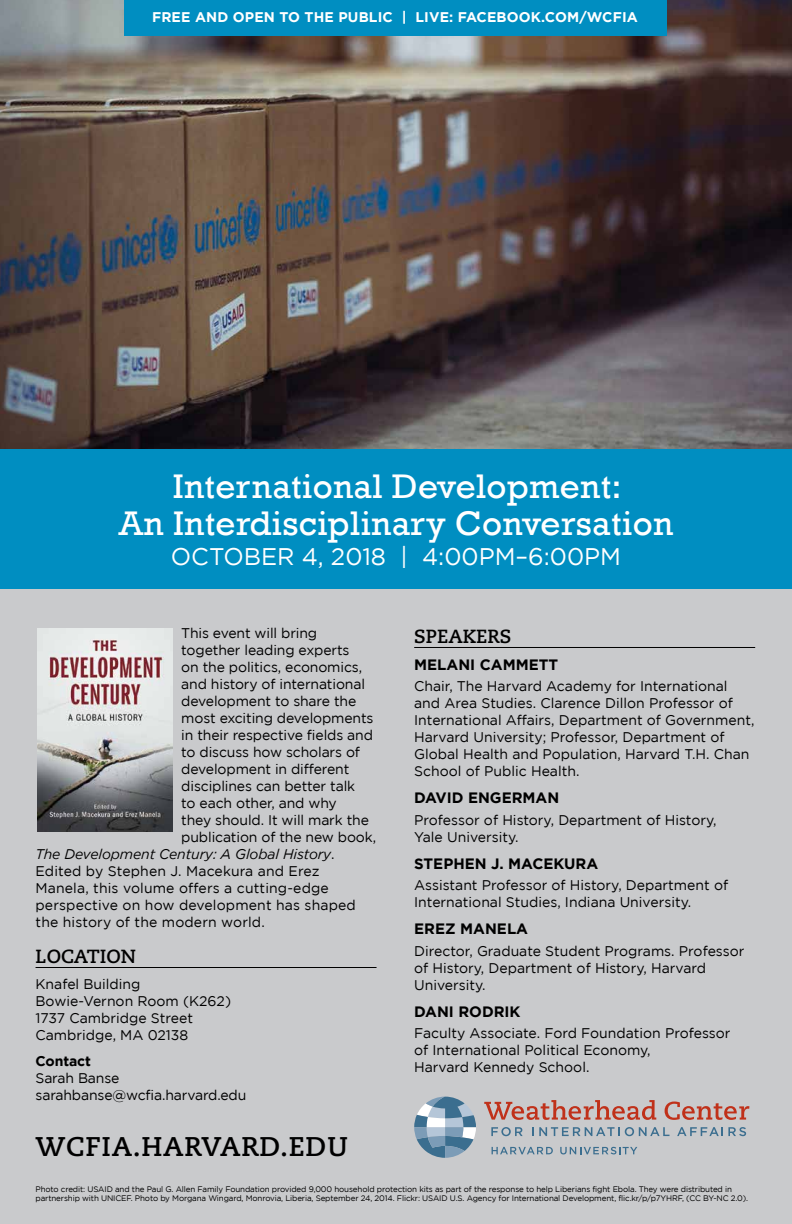
<style>
.page{position:relative;width:792px;height:1224px;background:#fff}
.page>*{position:absolute;margin:0;border:0;box-sizing:border-box;transform-origin:0 0}
.t1{font:35px/37px "Rockwell";letter-spacing:.01em;color:#fff;text-align:center}
.t2{font:700 27px "Caecilia LT Std";letter-spacing:.025em;color:#000}
.t3{font:24px "Gotham";color:#fff}
.t4{font:700 19px "Caecilia LT Std";color:#000}
.t5{font:700 15px "Gotham";color:#000}
.t6{font:14px/17px "Gotham";color:#000}
.t7{font:700 14px "Gotham";letter-spacing:.01em;color:#fff}
.t8{font:italic 14px "Gotham";letter-spacing:-.01em;color:#000}
.t9{font:700 14px "Gotham";letter-spacing:-.01em;color:#000}
.t10{font:8px/9px "Gotham";letter-spacing:-.015em;color:#000}
.s1{font-style:normal}
</style>
<div class="page">
<div style="left:0;top:446px;width:792px;height:778px;background:#c9cacc"></div>
<img style="left:0;top:0;width:792px;height:450px">
<div style="left:0;top:450px;width:792px;height:139px;background:#008ec1"></div>
<svg style="left:414px;top:1097px;width:62px;height:61px"></svg>
<svg style="left:484px;top:1100px;width:172px;height:20px"></svg>
<svg style="left:665px;top:1102px;width:84px;height:18px"></svg>
<svg style="left:491px;top:1127px;width:32px;height:9px"></svg>
<svg style="left:532px;top:1127px;width:138px;height:9px"></svg>
<svg style="left:677px;top:1127px;width:69px;height:9px"></svg>
<svg style="left:492px;top:1147px;width:61px;height:7px"></svg>
<svg style="left:560px;top:1147px;width:77px;height:7px"></svg>
<hr style="left:414px;top:647px;width:341px;height:1px;background:#000">
<hr style="left:36px;top:967px;width:341px;height:1px;background:#000">
<img style="left:38px;top:628px;width:134px;height:204px">
<div style="left:125px;top:0;width:542px;height:35px;background:#008ec1"></div>
<p class="t7" style="left:152px;top:9px;width:487px">FREE AND OPEN TO THE PUBLIC | LIVE: FACEBOOK.COM/WCFIA</p>
<h1 class="t1" style="left:119px;top:468px;width:556px">International Development:<br>An Interdisciplinary Conversation</h1>
<h3 class="t3" style="left:171px;top:543px;width:452px">OCTOBER 4, 2018 | 4:00PM–6:00PM</h3>
<p class="t6" style="left:181px;top:625px;width:137px">This event will bring</p>
<p class="t6" style="left:181px;top:642px;width:170px">together leading experts</p>
<p class="t6" style="left:181px;top:659px;width:182px">on the politics, economics,</p>
<p class="t6" style="left:181px;top:676px;width:185px">and history of international</p>
<p class="t6" style="left:181px;top:693px;width:177px">development to share the</p>
<p class="t6" style="left:181px;top:710px;width:194px">most exciting developments</p>
<p class="t6" style="left:181px;top:727px;width:193px">in their respective fields and</p>
<p class="t6" style="left:181px;top:744px;width:180px">to discuss how scholars of</p>
<p class="t6" style="left:181px;top:760px;width:170px">development in different</p>
<p class="t6" style="left:181px;top:777px;width:175px">disciplines can better talk</p>
<p class="t6" style="left:181px;top:794px;width:157px">to each other, and why</p>
<p class="t6" style="left:181px;top:811px;width:189px">they should. It will mark the</p>
<p class="t6" style="left:181px;top:828px;width:196px">publication of the new book,</p>
<p class="t8" style="left:36px;top:846px;width:301px">The Development Century: A Global History<span class="s1">.</span></p>
<p class="t6" style="left:36px;top:862px;width:286px">Edited by Stephen J. Macekura and Erez</p>
<p class="t6" style="left:36px;top:879px;width:295px">Manela, this volume offers a cutting-edge</p>
<p class="t6" style="left:36px;top:896px;width:322px">perspective on how development has shaped</p>
<p class="t6" style="left:36px;top:913px;width:231px">the history of the modern world.</p>
<h3 class="t4" style="left:36px;top:945px;width:102px">LOCATION</h3>
<p class="t6" style="left:36px;top:975px;width:197px">Knafel Building<br>Bowie-Vernon Room (K262)<br>1737 Cambridge Street<br>Cambridge, MA 02138</p>
<p class="t9" style="left:36px;top:1053px;width:57px">Contact</p>
<p class="t6" style="left:36px;top:1069px;width:212px">Sarah Banse sarahbanse@wcfia.harvard.edu</p>
<h2 class="t2" style="left:36px;top:1131px;width:314px">WCFIA.HARVARD.EDU</h2>
<h3 class="t4" style="left:414px;top:625px;width:99px">SPEAKERS</h3>
<p class="t5" style="left:414px;top:656px;width:146px">MELANI CAMMETT</p>
<p class="t6" style="left:414px;top:677px;width:342px">Chair, The Harvard Academy for International and Area Studies. Clarence Dillon Professor of International Affairs, Department of Government, Harvard University; Professor, Department of Global Health and Population, Harvard T.H. Chan School of Public Health.</p>
<p class="t5" style="left:414px;top:789px;width:147px">DAVID ENGERMAN</p>
<p class="t6" style="left:414px;top:811px;width:304px">Professor of History, Department of History,<br>Yale University.</p>
<p class="t5" style="left:414px;top:855px;width:186px">STEPHEN J. MACEKURA</p>
<p class="t6" style="left:414px;top:876px;width:316px">Assistant Professor of History, Department of<br>International Studies, Indiana University.</p>
<p class="t5" style="left:414px;top:920px;width:115px">EREZ MANELA</p>
<p class="t6" style="left:414px;top:942px;width:332px">Director, Graduate Student Programs. Professor of History, Department of History, Harvard<br>University.</p>
<p class="t5" style="left:414px;top:1003px;width:108px">DANI RODRIK</p>
<p class="t6" style="left:414px;top:1024px;width:318px">Faculty Associate. Ford Foundation Professor of International Political Economy,<br>Harvard Kennedy School.</p>
<p class="t10" style="left:36px;top:1185px;width:714px">Photo credit: USAID and the Paul G. Allen Family Foundation provided 9,000 household protection kits as part of the response to help Liberians fight Ebola. They were distributed in partnership with UNICEF. Photo by Morgana Wingard, Monrovia, Liberia, September 24, 2014. Flickr: USAID U.S. Agency for International Development, flic.kr/p/p7YHRF, (CC BY-NC 2.0).</p>
</div>
